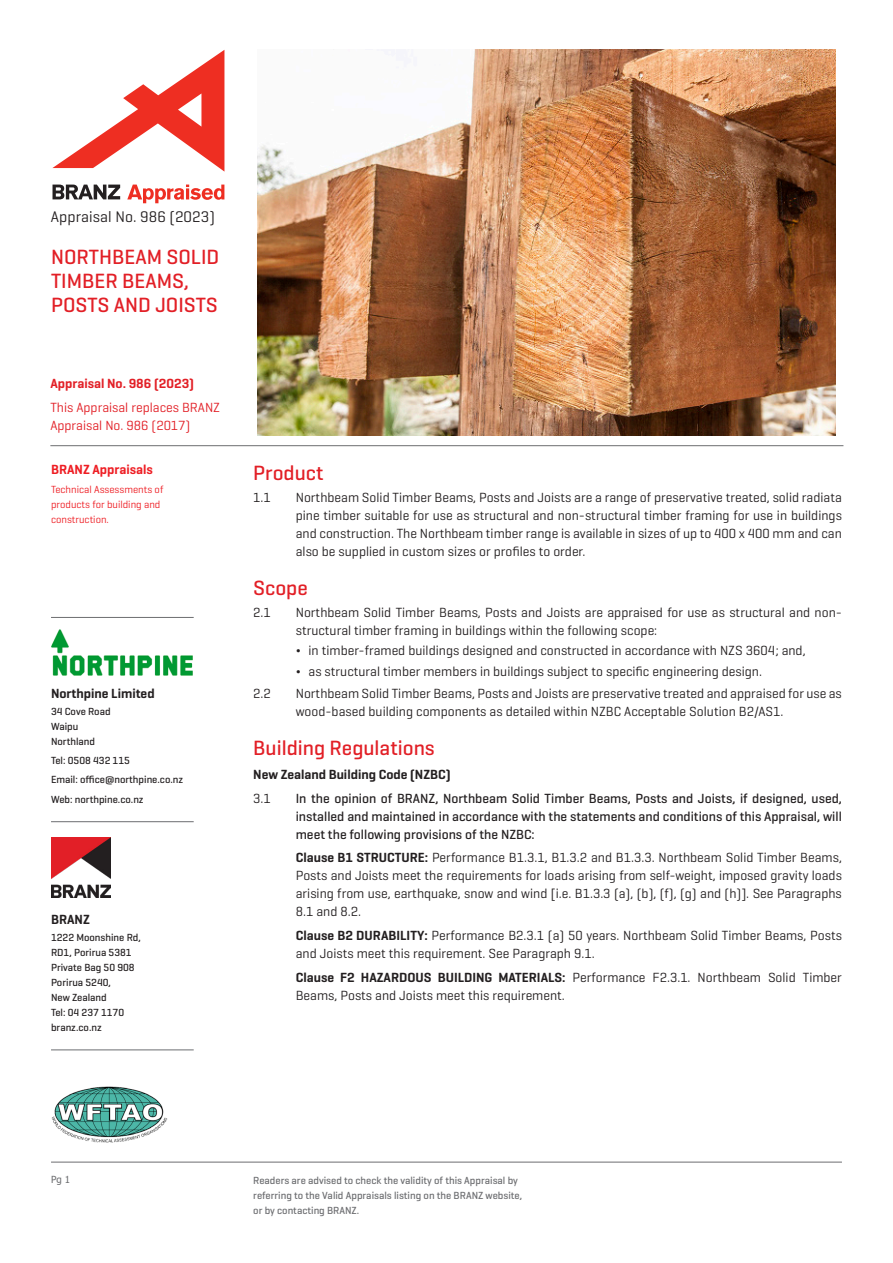
<style>
.page{position:relative;width:893px;height:1263px;background:#fff}
.page>*{position:absolute;margin:0;border:0;box-sizing:border-box;transform-origin:0 0}
.H3_Geo_P{font:500 21px/24px "Geogrotesque";color:#e21f26}
.t1{font:15.6px "Geogrotesque";letter-spacing:.005em;color:#231f20}
.Body_INDENT{font:13.5px/18px "Geogrotesque";color:#231f20}
.t2{font:500 13.5px/18px "Geogrotesque";color:#231f20;text-align:justify}
.H4_Geo_P{font:13.5px/18px "Geogrotesque";color:#e21f26}
.H5_Geo_P_INDENT{font:600 13.5px "Geogrotesque";color:#231f20}
.H5_Geo_P{font:600 13.5px "Geogrotesque";color:#231f20}
.H4_Geo_P-2{font:600 13.5px "Geogrotesque";color:#e21f26}
.Body{font:600 13.5px "Geogrotesque";color:#ee1d23}
.Small_Body_Geo_P{font:500 10.5px/15px "Geogrotesque";color:#231f20}
.Small_Body_Geo_P-2{font:500 10.5px/15px "Geogrotesque";color:#6c6d70}
.Body-2{font:10.5px/15px "Geogrotesque";color:#ee1d23}
.t3{font:9.75px "Tahoma";color:#6c6d70}
.s1{font-weight:500}
.s2{font-weight:600}
</style>
<div class="page">
<hr style="left:51px;top:617px;width:143px;height:1px;background:#6c6d70">
<img style="left:51px;top:629px;width:142px;height:46px">
<hr style="left:51px;top:821px;width:143px;height:1px;background:#6c6d70">
<img style="left:51px;top:838px;width:60px;height:59px">
<hr style="left:51px;top:1050px;width:143px;height:1px;background:#6c6d70">
<hr style="left:50px;top:445px;width:793px;height:1px;background:#6c6d70">
<hr style="left:51px;top:1162px;width:791px;height:1px;background:#6c6d70">
<img style="left:51px;top:1086px;width:117px;height:57px">
<svg style="left:52px;top:50px;width:172px;height:122px"></svg>
<svg style="left:127px;top:185px;width:97px;height:18px"></svg>
<svg style="left:53px;top:185px;width:67px;height:14px"></svg>
<img style="left:258px;top:50px;width:578px;height:385px">
<p class="t1" style="left:51px;top:207px;width:166px">Appraisal No. 986 (2023)</p>
<p class="H3_Geo_P" style="left:51px;top:245px;width:170px">NORTHBEAM SOLID<br>TIMBER BEAMS,<br>POSTS AND JOISTS</p>
<p class="H4_Geo_P-2" style="left:50px;top:375px;width:145px">Appraisal No. 986 (2023)</p>
<p class="H4_Geo_P" style="left:50px;top:398px;width:171px">This Appraisal replaces BRANZ<br>Appraisal No. 986 (2017)</p>
<p class="Body" style="left:51px;top:461px;width:103px">BRANZ Appraisals</p>
<p class="Body-2" style="left:51px;top:482px;width:114px">Technical Assessments of products for building and construction.</p>
<p class="H5_Geo_P" style="left:51px;top:685px;width:105px">Northpine Limited</p>
<p class="Small_Body_Geo_P" style="left:51px;top:703px;width:61px">34 Cove Road</p>
<p class="Small_Body_Geo_P" style="left:51px;top:718px;width:29px">Waipu</p>
<p class="Small_Body_Geo_P" style="left:51px;top:733px;width:46px">Northland</p>
<p class="Small_Body_Geo_P" style="left:51px;top:753px;width:80px">Tel: 0508 432 115</p>
<p class="Small_Body_Geo_P" style="left:51px;top:772px;width:134px">Email: office@northpine.co.nz</p>
<p class="Small_Body_Geo_P" style="left:51px;top:791px;width:94px">Web: northpine.co.nz</p>
<p class="H5_Geo_P" style="left:51px;top:911px;width:40px">BRANZ</p>
<p class="Small_Body_Geo_P" style="left:51px;top:929px;width:91px">1222 Moonshine Rd,</p>
<p class="Small_Body_Geo_P" style="left:51px;top:944px;width:82px">RD1, Porirua 5381</p>
<p class="Small_Body_Geo_P" style="left:51px;top:959px;width:85px">Private Bag 50 908</p>
<p class="Small_Body_Geo_P" style="left:51px;top:974px;width:62px">Porirua 5240,<br>New Zealand</p>
<p class="Small_Body_Geo_P" style="left:51px;top:1004px;width:75px">Tel: 04 237 1170</p>
<p class="Small_Body_Geo_P" style="left:51px;top:1019px;width:52px">branz.co.nz</p>
<p class="H3_Geo_P" style="left:253px;top:460px;width:72px">Product</p>
<p class="Body_INDENT" style="left:253px;top:488px;width:19px">1.1</p>
<p class="Body_INDENT" style="left:296px;top:488px;width:548px;text-align:justify">Northbeam Solid Timber Beams, Posts and Joists are a range of preservative treated, solid radiata pine timber suitable for use as structural and non-structural timber framing for use in buildings and construction. The Northbeam timber range is available in sizes of up to 400 x 400 mm and can also be supplied in custom sizes or profiles to order.</p>
<p class="H3_Geo_P" style="left:253px;top:575px;width:56px">Scope</p>
<p class="Body_INDENT" style="left:253px;top:603px;width:19px">2.1</p>
<p class="Body_INDENT" style="left:296px;top:603px;width:548px">Northbeam Solid Timber Beams, Posts and Joists are appraised for use as structural and non&shy;structural timber framing in buildings within the following scope:</p>
<p class="Body_INDENT" style="left:296px;top:641px;width:511px"><span class="s1">¬</span> in timber-framed buildings designed and constructed in accordance with NZS 3604; and,</p>
<p class="Body_INDENT" style="left:296px;top:661px;width:468px"><span class="s1">¬</span> as structural timber members in buildings subject to specific engineering design.</p>
<p class="Body_INDENT" style="left:253px;top:684px;width:19px">2.2</p>
<p class="Body_INDENT" style="left:296px;top:684px;width:548px">Northbeam Solid Timber Beams, Posts and Joists are preservative treated and appraised for use as wood-based building components as detailed within NZBC Acceptable Solution B2/AS1.</p>
<p class="H3_Geo_P" style="left:253px;top:735px;width:183px">Building Regulations</p>
<p class="H5_Geo_P_INDENT" style="left:253px;top:766px;width:199px">New Zealand Building Code (NZBC)</p>
<p class="Body_INDENT" style="left:253px;top:789px;width:19px">3.1</p>
<p class="t2" style="left:296px;top:789px;width:548px">In the opinion of BRANZ, Northbeam Solid Timber Beams, Posts and Joists, if designed, used, installed and maintained in accordance with the statements and conditions of this Appraisal, will meet the following provisions of the NZBC:</p>
<p class="Body_INDENT" style="left:296px;top:848px;width:548px;text-align:justify"><span class="s2">Clause B1 STRUCTURE:</span> Performance B1.3.1, B1.3.2 and B1.3.3. Northbeam Solid Timber Beams, Posts and Joists meet the requirements for loads arising from self-weight, imposed gravity loads arising from use, earthquake, snow and wind [i.e. B1.3.3 (a), (b), (f), (g) and (h)]. See Paragraphs 8.1 and 8.2.</p>
<p class="Body_INDENT" style="left:296px;top:926px;width:548px"><span class="s2">Clause B2 DURABILITY:</span> Performance B2.3.1 (a) 50 years. Northbeam Solid Timber Beams, Posts and Joists meet this requirement. See Paragraph 9.1.</p>
<p class="Body_INDENT" style="left:296px;top:968px;width:548px"><span class="s2">Clause F2 HAZARDOUS BUILDING MATERIALS:</span> Performance F2.3.1. Northbeam Solid Timber<br>Beams, Posts and Joists meet this requirement.</p>
<p class="t3" style="left:51px;top:1173px;width:21px">Pg 1</p>
<p class="Small_Body_Geo_P-2" style="left:253px;top:1172px;width:270px">Readers are advised to check the validity of this Appraisal by referring to the Valid Appraisals listing on the BRANZ website, or by contacting BRANZ.</p>
</div>
